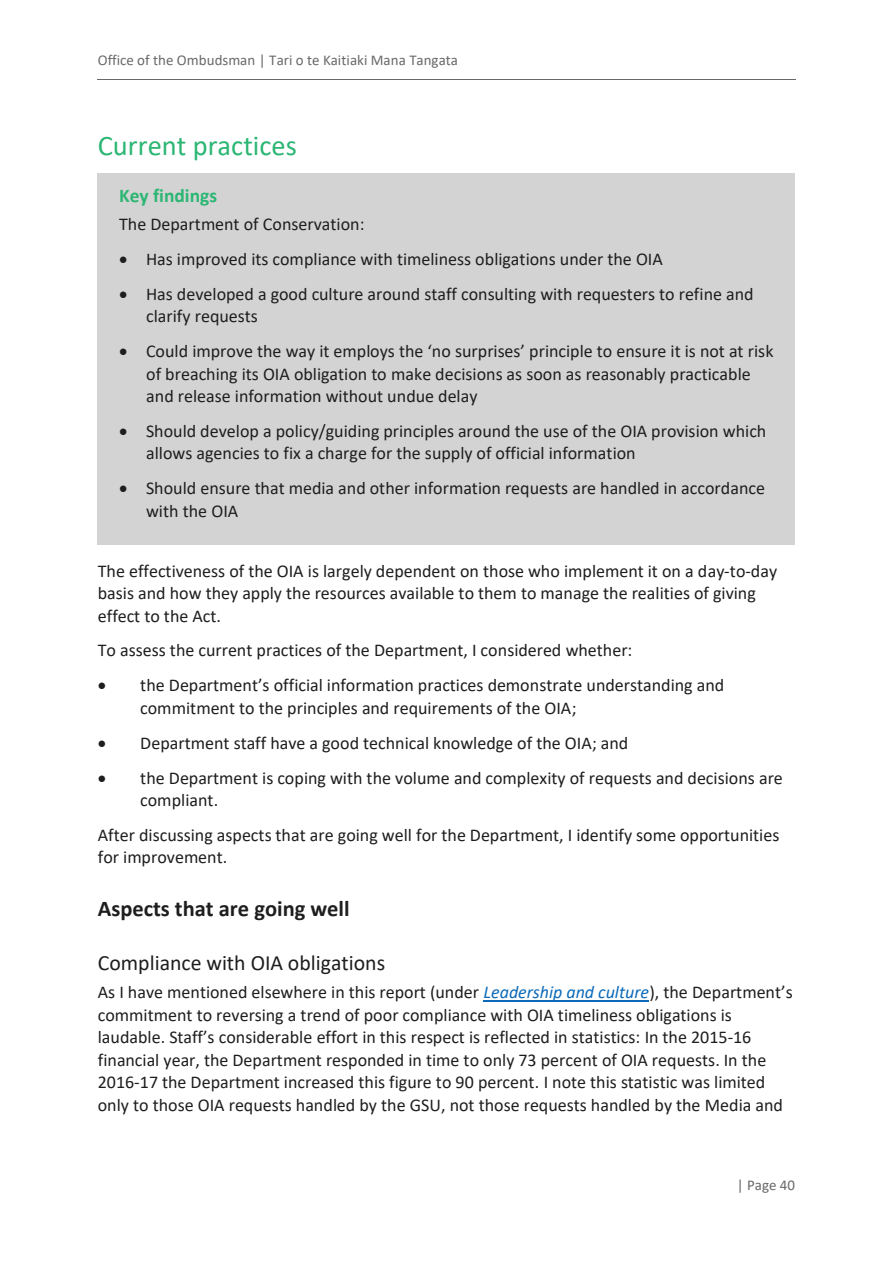
<style>
.page{position:relative;width:893px;height:1263px;background:#fff}
.page>*{position:absolute;margin:0;border:0;box-sizing:border-box;transform-origin:0 0}
.t1{font:28.5px "Calibri";color:#2bb673}
.t2{font:700 22.5px "Calibri";color:#1e1e1e}
.t3{font:21.75px "Calibri";color:#1e1e1e}
.t4{font:700 19.5px "Calibri";color:#2bb673}
.t5{font:18px/22.5px "Calibri";color:#1e1e1e}
.t6{font:15px "Calibri";color:#696969}
.s1{font-style:italic;color:#0d6ab8}
</style>
<div class="page">
<hr style="left:97px;top:79px;width:699px;height:1px;background:#696969">
<div style="left:98px;top:173px;width:697px;height:371px;background:#d3d3d3"></div>
<hr style="left:484px;top:1000px;width:165px;height:1px;background:#0d6ab8">
<p class="t6" style="left:98px;top:54px;width:362px">Office of the Ombudsman | Tari o te Kaitiaki Mana Tangata</p>
<h1 class="t1" style="left:98px;top:133px;width:201px">Current practices</h1>
<p class="t4" style="left:119px;top:188px;width:100px">Key findings</p>
<p class="t5" style="left:119px;top:214px;width:247px">The Department of Conservation:</p>
<p class="t5" style="left:119px;top:249px;width:545px">• Has improved its compliance with timeliness obligations under the OIA</p>
<p class="t5" style="left:146px;top:284px;width:609px;text-indent:-27px">• Has developed a good culture around staff consulting with requesters to refine and clarify requests</p>
<p class="t5" style="left:146px;top:341px;width:629px;text-indent:-27px">• Could improve the way it employs the ‘no surprises’ principle to ensure it is not at risk of breaching its OIA obligation to make decisions as soon as reasonably practicable and release information without undue delay</p>
<p class="t5" style="left:146px;top:421px;width:622px;text-indent:-27px">• Should develop a policy/guiding principles around the use of the OIA provision which allows agencies to fix a charge for the supply of official information</p>
<p class="t5" style="left:146px;top:479px;width:620px;text-indent:-27px">• Should ensure that media and other information requests are handled in accordance with the OIA</p>
<p class="t5" style="left:98px;top:561px;width:681px">The effectiveness of the OIA is largely dependent on those who implement it on a day-to-day basis and how they apply the resources available to them to manage the realities of giving effect to the Act.</p>
<p class="t5" style="left:98px;top:640px;width:536px">To assess the current practices of the Department, I considered whether:</p>
<p class="t5" style="left:140px;top:675px;width:586px;text-indent:-42px">• the Department’s official information practices demonstrate understanding and commitment to the principles and requirements of the OIA;</p>
<p class="t5" style="left:98px;top:733px;width:532px">• Department staff have a good technical knowledge of the OIA; and</p>
<p class="t5" style="left:140px;top:768px;width:644px;text-indent:-42px">• the Department is coping with the volume and complexity of requests and decisions are compliant.</p>
<p class="t5" style="left:98px;top:825px;width:683px">After discussing aspects that are going well for the Department, I identify some opportunities for improvement.</p>
<p class="t2" style="left:98px;top:899px;width:253px">Aspects that are going well</p>
<p class="t3" style="left:98px;top:954px;width:289px">Compliance with OIA obligations</p>
<p class="t5" style="left:98px;top:982px;width:696px">As I have mentioned elsewhere in this report (under <span class="s1">Leadership and culture</span>), the Department’s commitment to reversing a trend of poor compliance with OIA timeliness obligations is laudable. Staff’s considerable effort in this respect is reflected in statistics: In the 2015-16 financial year, the Department responded in time to only 73 percent of OIA requests. In the 2016-17 the Department increased this figure to 90 percent. I note this statistic was limited only to those OIA requests handled by the GSU, not those requests handled by the Media and</p>
<p class="t6" style="left:737px;top:1179px;width:60px">| Page 40</p>
</div>
